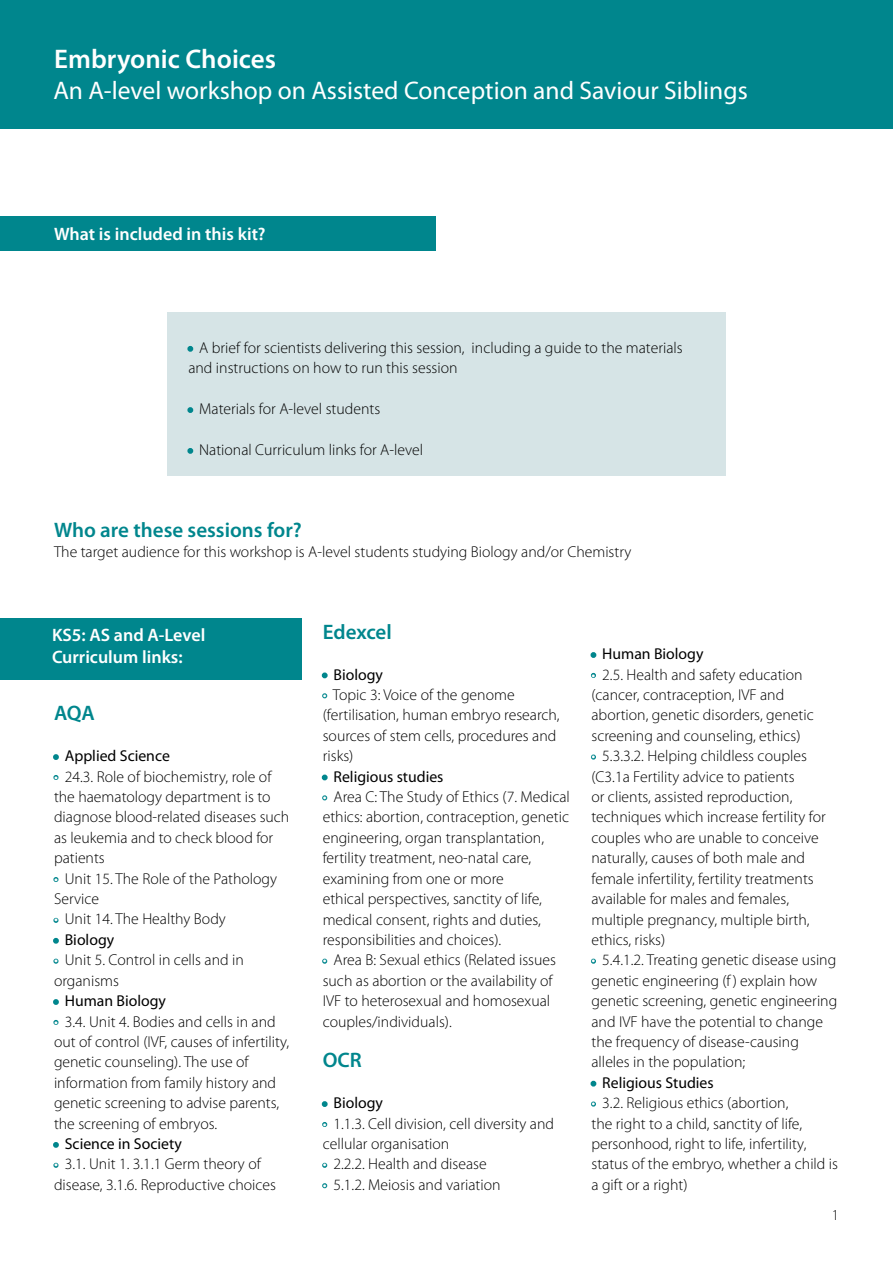
<style>
.page{position:relative;width:893px;height:1263px;background:#fff}
.page>*{position:absolute;margin:0;border:0;box-sizing:border-box;transform-origin:0 0}
.t1{font:600 27px "Myriad Pro";color:#fff}
.t2{font:25.5px "Myriad Pro";color:#fff}
.t3{font:600 21px "Myriad Pro";color:#00868d}
.t4{font:600 18px/21.6px "Myriad Pro";color:#fff}
.t5{font:300 15.75px/20.4px "Myriad Pro";color:#000}
.t6{font:15.75px "Myriad Pro";color:#000}
.t7{font:300 15px "Myriad Pro";color:#000}
.s1{color:#00868d}
.s2{font-weight:300;color:#00868d}
.s3{color:#fff}
</style>
<div class="page">
<div style="left:0;top:0;width:893px;height:128px;background:#00868d"></div>
<div style="left:0;top:217px;width:436px;height:34px;background:#00868d"></div>
<div style="left:167px;top:312px;width:559px;height:163px;background:#d6e4e6"></div>
<div style="left:0;top:618px;width:301px;height:61px;background:#00868d"></div>
<svg style="left:322px;top:1101px;width:6px;height:6px"></svg>
<svg style="left:322px;top:1122px;width:5px;height:5px"></svg>
<svg style="left:322px;top:1163px;width:5px;height:5px"></svg>
<svg style="left:322px;top:1183px;width:5px;height:5px"></svg>
<svg style="left:590px;top:652px;width:6px;height:6px"></svg>
<svg style="left:591px;top:673px;width:5px;height:5px"></svg>
<svg style="left:591px;top:754px;width:5px;height:6px"></svg>
<svg style="left:591px;top:959px;width:5px;height:5px"></svg>
<svg style="left:590px;top:1081px;width:6px;height:5px"></svg>
<svg style="left:591px;top:1101px;width:5px;height:5px"></svg>
<svg style="left:187px;top:346px;width:6px;height:6px"></svg>
<svg style="left:187px;top:407px;width:6px;height:6px"></svg>
<svg style="left:187px;top:448px;width:6px;height:6px"></svg>
<svg style="left:53px;top:754px;width:6px;height:6px"></svg>
<svg style="left:53px;top:775px;width:5px;height:5px"></svg>
<svg style="left:53px;top:877px;width:5px;height:5px"></svg>
<svg style="left:53px;top:918px;width:5px;height:5px"></svg>
<svg style="left:53px;top:938px;width:6px;height:6px"></svg>
<svg style="left:53px;top:959px;width:5px;height:5px"></svg>
<svg style="left:53px;top:999px;width:6px;height:6px"></svg>
<svg style="left:53px;top:1020px;width:5px;height:5px"></svg>
<svg style="left:53px;top:1142px;width:6px;height:6px"></svg>
<svg style="left:53px;top:1163px;width:5px;height:5px"></svg>
<svg style="left:322px;top:672px;width:6px;height:6px"></svg>
<svg style="left:322px;top:693px;width:5px;height:5px"></svg>
<svg style="left:322px;top:774px;width:6px;height:6px"></svg>
<svg style="left:322px;top:795px;width:5px;height:5px"></svg>
<svg style="left:322px;top:959px;width:5px;height:5px"></svg>
<h1 class="t1" style="left:54px;top:42px;width:223px">Embryonic Choices</h1>
<h2 class="t2" style="left:53px;top:75px;width:696px">An A-level workshop on Assisted Conception and Saviour Siblings</h2>
<p class="t4" style="left:54px;top:223px;width:213px">What is included in this kit?</p>
<p class="t5" style="left:188px;top:337px;width:496px"><span class="s1">•</span> A brief for scientists delivering this session, including a guide to the materials and instructions on how to run this session</p>
<p class="t5" style="left:188px;top:399px;width:193px"><span class="s1">•</span> Materials for A-level students</p>
<p class="t5" style="left:188px;top:439px;width:236px"><span class="s1">•</span> National Curriculum links for A-level</p>
<h3 class="t3" style="left:54px;top:516px;width:249px">Who are these sessions for?</h3>
<p class="t5" style="left:54px;top:541px;width:579px">The target audience for this workshop is A-level students studying Biology and/or Chemistry</p>
<p class="t4" style="left:52px;top:624px;width:155px">KS5: AS and A-Level<br>Curriculum links:</p>
<h3 class="t3" style="left:54px;top:700px;width:42px">AQA</h3>
<p class="t6" style="left:54px;top:746px;width:117px"><span class="s2">•</span> Applied Science</p>
<p class="t5" style="left:54px;top:766px;width:237px"><span class="s3">•</span> 24.3. Role of biochemistry, role of the haematology department is to diagnose blood-related diseases such as leukemia and to check blood for patients</p>
<p class="t5" style="left:54px;top:868px;width:225px"><span class="s3">•</span> Unit 15. The Role of the Pathology<br>Service</p>
<p class="t5" style="left:54px;top:909px;width:173px"><span class="s3">•</span> Unit 14. The Healthy Body</p>
<p class="t6" style="left:54px;top:930px;width:62px"><span class="s2">•</span> Biology</p>
<p class="t5" style="left:54px;top:950px;width:191px"><span class="s3">•</span> Unit 5. Control in cells and in organisms</p>
<p class="t6" style="left:54px;top:991px;width:113px"><span class="s2">•</span> Human Biology</p>
<p class="t5" style="left:54px;top:1011px;width:237px"><span class="s3">•</span> 3.4. Unit 4. Bodies and cells in and out of control (IVF, causes of infertility, genetic counseling). The use of information from family history and genetic screening to advise parents, the screening of embryos.</p>
<p class="t6" style="left:54px;top:1134px;width:129px"><span class="s2">•</span> Science in Society</p>
<p class="t5" style="left:54px;top:1154px;width:224px"><span class="s3">•</span> 3.1. Unit 1. 3.1.1 Germ theory of disease, 3.1.6. Reproductive choices</p>
<h3 class="t3" style="left:323px;top:618px;width:71px">Edexcel</h3>
<p class="t6" style="left:323px;top:664px;width:62px"><span class="s2">•</span> Biology</p>
<p class="t5" style="left:323px;top:684px;width:238px"><span class="s3">•</span> Topic 3: Voice of the genome (fertilisation, human embryo research, sources of stem cells, procedures and risks)</p>
<p class="t6" style="left:323px;top:767px;width:122px"><span class="s2">•</span> Religious studies</p>
<p class="t5" style="left:323px;top:786px;width:249px"><span class="s3">•</span> Area C: The Study of Ethics (7. Medical ethics: abortion, contraception, genetic engineering, organ transplantation, fertility treatment, neo-natal care, examining from one or more<br>ethical perspectives, sanctity of life, medical consent, rights and duties, responsibilities and choices).</p>
<p class="t5" style="left:323px;top:950px;width:235px"><span class="s3">•</span> Area B: Sexual ethics (Related issues such as abortion or the availability of IVF to heterosexual and homosexual couples/individuals).</p>
<h3 class="t3" style="left:323px;top:1047px;width:41px">OCR</h3>
<p class="t6" style="left:323px;top:1093px;width:62px"><span class="s2">•</span> Biology</p>
<p class="t5" style="left:323px;top:1113px;width:233px"><span class="s3">•</span> 1.1.3. Cell division, cell diversity and cellular organisation</p>
<p class="t5" style="left:323px;top:1154px;width:165px"><span class="s3">•</span> 2.2.2. Health and disease</p>
<p class="t5" style="left:323px;top:1174px;width:179px"><span class="s3">•</span> 5.1.2. Meiosis and variation</p>
<p class="t6" style="left:591px;top:644px;width:113px"><span class="s2">•</span> Human Biology</p>
<p class="t5" style="left:591px;top:664px;width:224px"><span class="s3">•</span> 2.5. Health and safety education (cancer, contraception, IVF and abortion, genetic disorders, genetic screening and counseling, ethics)</p>
<p class="t5" style="left:591px;top:746px;width:236px"><span class="s3">•</span> 5.3.3.2. Helping childless couples (C3.1a Fertility advice to patients<br>or clients, assisted reproduction, techniques which increase fertility for couples who are unable to conceive naturally, causes of both male and female infertility, fertility treatments available for males and females, multiple pregnancy, multiple birth, ethics, risks)</p>
<p class="t5" style="left:591px;top:950px;width:247px"><span class="s3">•</span> 5.4.1.2. Treating genetic disease using genetic engineering (f ) explain how genetic screening, genetic engineering and IVF have the potential to change the frequency of disease-causing alleles in the population;</p>
<p class="t6" style="left:591px;top:1073px;width:124px"><span class="s2">•</span> Religious Studies</p>
<p class="t5" style="left:591px;top:1092px;width:248px"><span class="s3">•</span> 3.2. Religious ethics (abortion,<br>the right to a child, sanctity of life, personhood, right to life, infertility, status of the embryo, whether a child is a gift or a right)</p>
<p class="t7" style="left:832px;top:1206px;width:9px">1</p>
</div>
